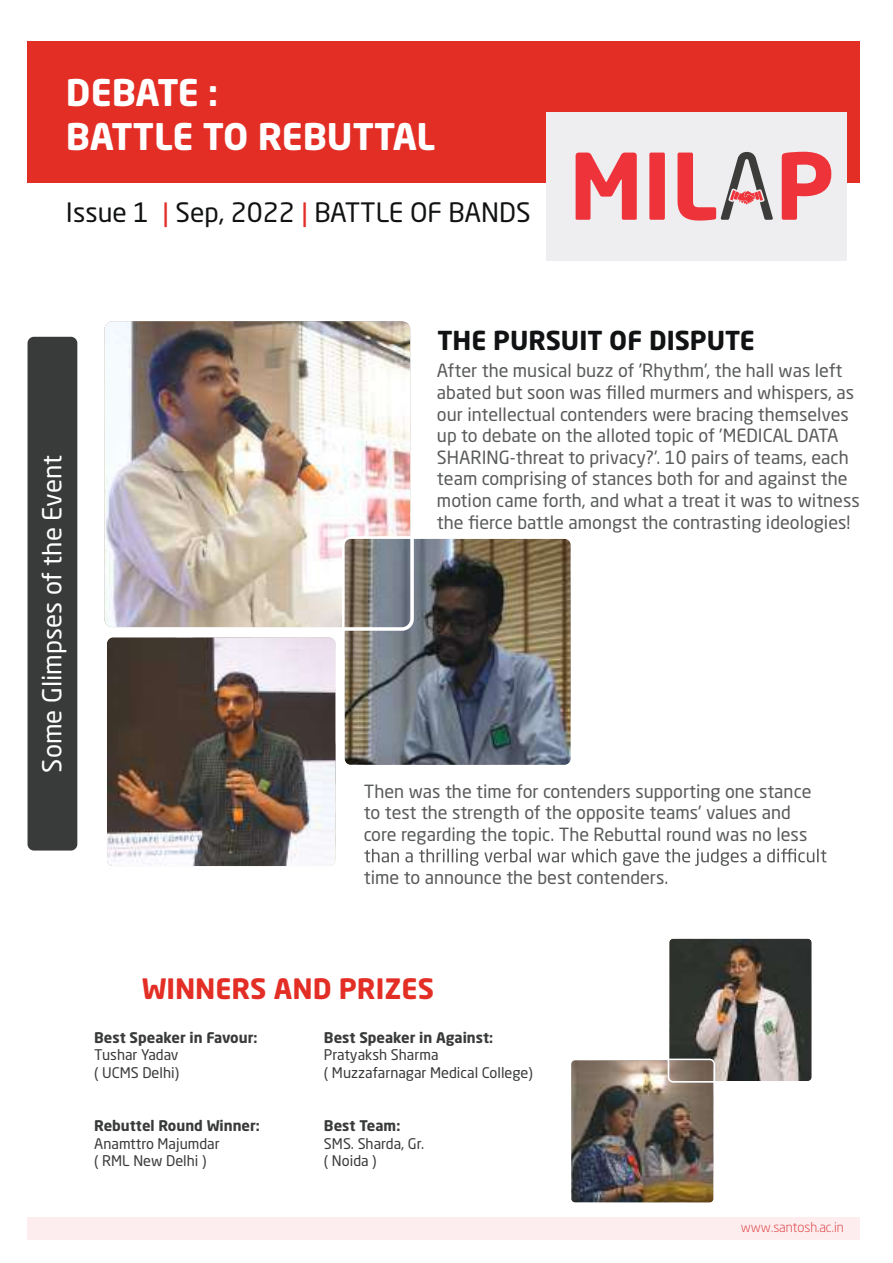
<style>
.page{position:relative;width:893px;height:1263px;background:#fff}
.page>*{position:absolute;margin:0;border:0;box-sizing:border-box;transform-origin:0 0}
.t1{font:700 36.3px/43.5px "Neo Sans Pro";letter-spacing:-.01em;color:#fff}
.t2{font:700 27.75px "Neo Sans Pro";color:#e32e26}
.t3{font:26.4px "Neo Sans Pro";color:#111213}
.t4{font:25.8px "Neo Sans Pro";color:#fff}
.t5{font:700 25.8px "Neo Sans Pro";color:#111213}
.t6{font:18px/21.6px "Neo Sans Pro";color:#595a5b}
.t7{font:14.55px/17.4px "Neo Sans Pro";color:#393a3a}
.t8{font:700 14.55px "Neo Sans Pro";color:#393a3a}
.t9{font:300 13.5px "Neo Sans Pro";color:#da2528}
.s1{color:#e32e26}
</style>
<div class="page">
<div style="left:28px;top:337px;width:49px;height:513px;background:#393a3a;border-radius:6px"></div>
<img style="left:104px;top:321px;width:307px;height:307px">
<img style="left:342px;top:536px;width:229px;height:229px">
<img style="left:107px;top:637px;width:229px;height:229px">
<div style="left:28px;top:1216px;width:832px;height:23px;background:#fdedee"></div>
<div style="left:28px;top:41px;width:832px;height:141px;background:#e32e26"></div>
<div style="left:546px;top:112px;width:300px;height:149px;background:#eeedef"></div>
<svg style="left:364px;top:849px;width:462px;height:17px"></svg>
<img style="left:571px;top:938px;width:241px;height:265px">
<svg style="left:576px;top:153px;width:61px;height:67px"></svg>
<div style="left:649px;top:153px;width:16px;height:67px;background:#ef333a;border-radius:2px"></div>
<svg style="left:782px;top:152px;width:49px;height:68px"></svg>
<svg style="left:677px;top:152px;width:96px;height:69px"></svg>
<h1 class="t1" style="left:66px;top:70px;width:371px">DEBATE :<br>BATTLE TO REBUTTAL</h1>
<h3 class="t3" style="left:66px;top:196px;width:466px">Issue 1 <span class="s1">|</span> Sep, 2022 <span class="s1">|</span> BATTLE OF BANDS</h3>
<h3 class="t4" style="left:36px;top:772px;width:319px;rotate:-90deg">Some Glimpses of the Event</h3>
<h3 class="t5" style="left:437px;top:324px;width:319px">THE PURSUIT OF DISPUTE</h3>
<p class="t6" style="left:437px;top:360px;width:424px">After the musical buzz of 'Rhythm', the hall was left abated but soon was filled murmers and whispers, as our intellectual contenders were bracing themselves up to debate on the alloted topic of 'MEDICAL DATA SHARING-threat to privacy?'. 10 pairs of teams, each team comprising of stances both for and against the motion came forth, and what a treat it was to witness the fierce battle amongst the contrasting ideologies!</p>
<p class="t6" style="left:364px;top:780px;width:449px">Then was the time for contenders supporting one stance to test the strength of the opposite teams' values and core regarding the topic. The Rebuttal round was no less</p>
<p class="t6" style="left:364px;top:866px;width:306px">time to announce the best contenders.</p>
<h2 class="t2" style="left:142px;top:971px;width:294px">WINNERS AND PRIZES</h2>
<p class="t8" style="left:94px;top:1028px;width:165px">Best Speaker in Favour:</p>
<p class="t7" style="left:94px;top:1046px;width:86px">Tushar Yadav ( UCMS Delhi)</p>
<p class="t8" style="left:324px;top:1028px;width:171px">Best Speaker in Against:</p>
<p class="t7" style="left:324px;top:1046px;width:210px">Pratyaksh Sharma<br>( Muzzafarnagar Medical College)</p>
<p class="t8" style="left:94px;top:1117px;width:167px">Rebuttel Round Winner:</p>
<p class="t7" style="left:94px;top:1134px;width:127px">Anamttro Majumdar ( RML New Delhi )</p>
<p class="t8" style="left:324px;top:1117px;width:78px">Best Team:</p>
<p class="t7" style="left:324px;top:1134px;width:102px">SMS. Sharda, Gr. ( Noida )</p>
<p class="t9" style="left:741px;top:1219px;width:105px">www.santosh.ac.in</p>
</div>
